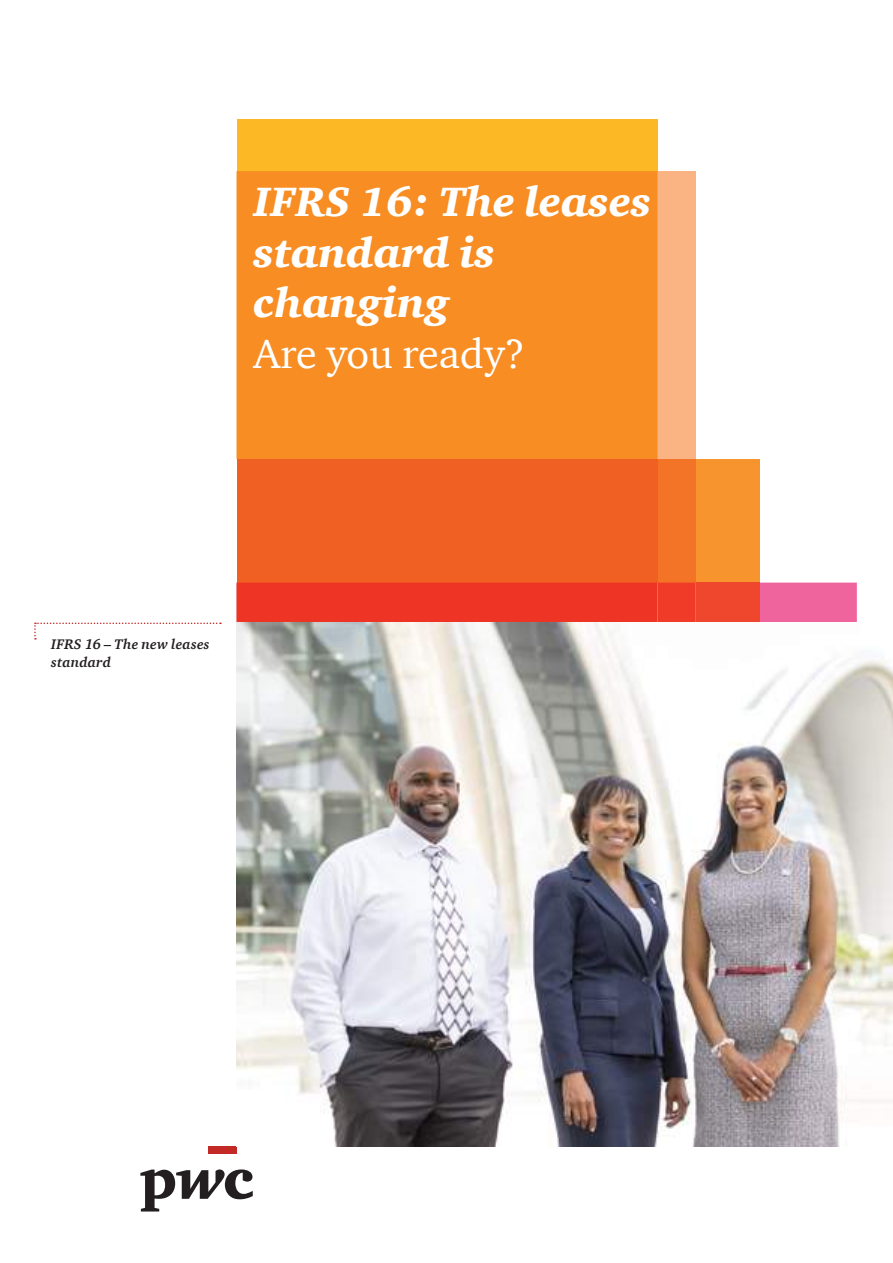
<style>
.page{position:relative;width:893px;height:1263px;background:#fff}
.page>*{position:absolute;margin:0;border:0;box-sizing:border-box;transform-origin:0 0}
.t1{font:italic 900 42px/50.4px "ITC Charter Com";color:#fff}
.t2{font:42px "ITC Charter Com";color:#fff}
.t3{font:italic 700 14.25px/18px "ITC Charter Com";letter-spacing:.015em;color:#231f20}
</style>
<div class="page">
<div style="left:208px;top:1146px;width:29px;height:7px;background:#c32a25"></div>
<svg style="left:140px;top:1169px;width:113px;height:42px"></svg>
<div style="left:657px;top:171px;width:39px;height:288px;background:#fab483"></div>
<div style="left:696px;top:459px;width:64px;height:124px;background:#f7942e"></div>
<div style="left:696px;top:583px;width:64px;height:563px;background:#ef472d"></div>
<div style="left:657px;top:459px;width:39px;height:124px;background:#f47427"></div>
<div style="left:237px;top:119px;width:420px;height:52px;background:#fdb826"></div>
<div style="left:237px;top:171px;width:420px;height:288px;background:#f78d23"></div>
<div style="left:237px;top:459px;width:420px;height:124px;background:#f16023"></div>
<div style="left:237px;top:583px;width:420px;height:39px;background:#ee3424"></div>
<svg style="left:34px;top:622px;width:187px;height:17px"></svg>
<img style="left:237px;top:622px;width:656px;height:524px">
<p class="t1" style="left:254px;top:176px;width:399px">IFRS 16: The leases standard is changing</p>
<p class="t2" style="left:254px;top:327px;width:273px">Are you ready?</p>
<p class="t3" style="left:51px;top:635px;width:160px">IFRS 16 – The new leases standard</p>
</div>
